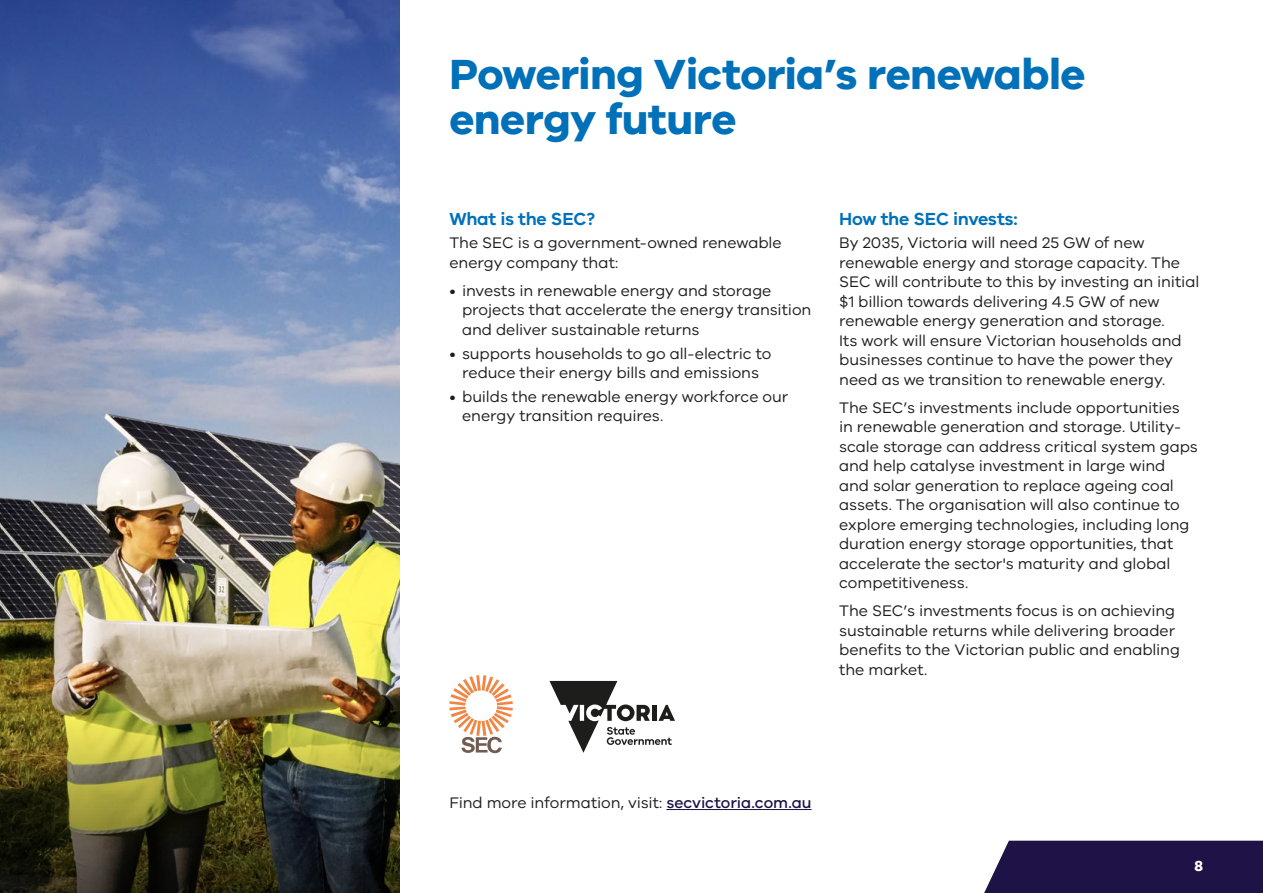
<style>
.page{position:relative;width:1263px;height:893px;background:#fff}
.page>*{position:absolute;margin:0;border:0;box-sizing:border-box;transform-origin:0 0}
.t1{font:700 43.5px/45px "VIC";letter-spacing:-.01em;color:#0071b9}
.t2{font:600 18px "VIC";letter-spacing:-.015em;color:#0071b9}
.t3{font:15.75px/19.5px "VIC";letter-spacing:-.005em;color:#1d1d1b}
.t4{font:700 15px "VIC";color:#fff}
.s1{font-weight:500;color:#1e1246}
</style>
<div class="page">
<img style="left:0;top:0;width:400px;height:710px">
<img style="left:0;top:710px;width:400px;height:183px">
<svg style="left:449px;top:675px;width:64px;height:78px"></svg>
<svg style="left:549px;top:681px;width:126px;height:72px"></svg>
<hr style="left:666px;top:809px;width:146px;height:1px;background:#1e1246">
<div style="left:984px;top:841px;width:279px;height:52px;background:#1e1246"></div>
<h1 class="t1" style="left:449px;top:50px;width:638px">Powering Victoria’s renewable energy future</h1>
<p class="t2" style="left:449px;top:208px;width:147px">What is the SEC?</p>
<p class="t3" style="left:449px;top:233px;width:334px">The SEC is a government-owned renewable energy company that:</p>
<p class="t3" style="left:462px;top:280px;width:351px;text-indent:-13px">• invests in renewable energy and storage projects that accelerate the energy transition and deliver sustainable returns</p>
<p class="t3" style="left:449px;top:343px;width:324px;text-align:center">• supports households to go all-electric to reduce their energy bills and emissions</p>
<p class="t3" style="left:462px;top:386px;width:328px;text-indent:-13px">• builds the renewable energy workforce our energy transition requires.</p>
<p class="t2" style="left:839px;top:208px;width:180px">How the SEC invests:</p>
<p class="t3" style="left:839px;top:233px;width:362px">By 2035, Victoria will need 25 GW of new renewable energy and storage capacity. The SEC will contribute to this by investing an initial $1 billion towards delivering 4.5 GW of new renewable energy generation and storage.<br>Its work will ensure Victorian households and businesses continue to have the power they need as we transition to renewable energy.</p>
<p class="t3" style="left:839px;top:397px;width:360px">The SEC’s investments include opportunities<br>in renewable generation and storage. Utility&shy;scale storage can address critical system gaps and help catalyse investment in large wind and solar generation to replace ageing coal assets. The organisation will also continue to explore emerging technologies, including long duration energy storage opportunities, that accelerate the sector's maturity and global competitiveness.</p>
<p class="t3" style="left:839px;top:601px;width:342px">The SEC’s investments focus is on achieving sustainable returns while delivering broader benefits to the Victorian public and enabling the market.</p>
<p class="t3" style="left:449px;top:792px;width:364px">Find more information, visit: <span class="s1">secvictoria.com.au</span></p>
<p class="t4" style="left:1194px;top:857px;width:10px">8</p>
</div>
